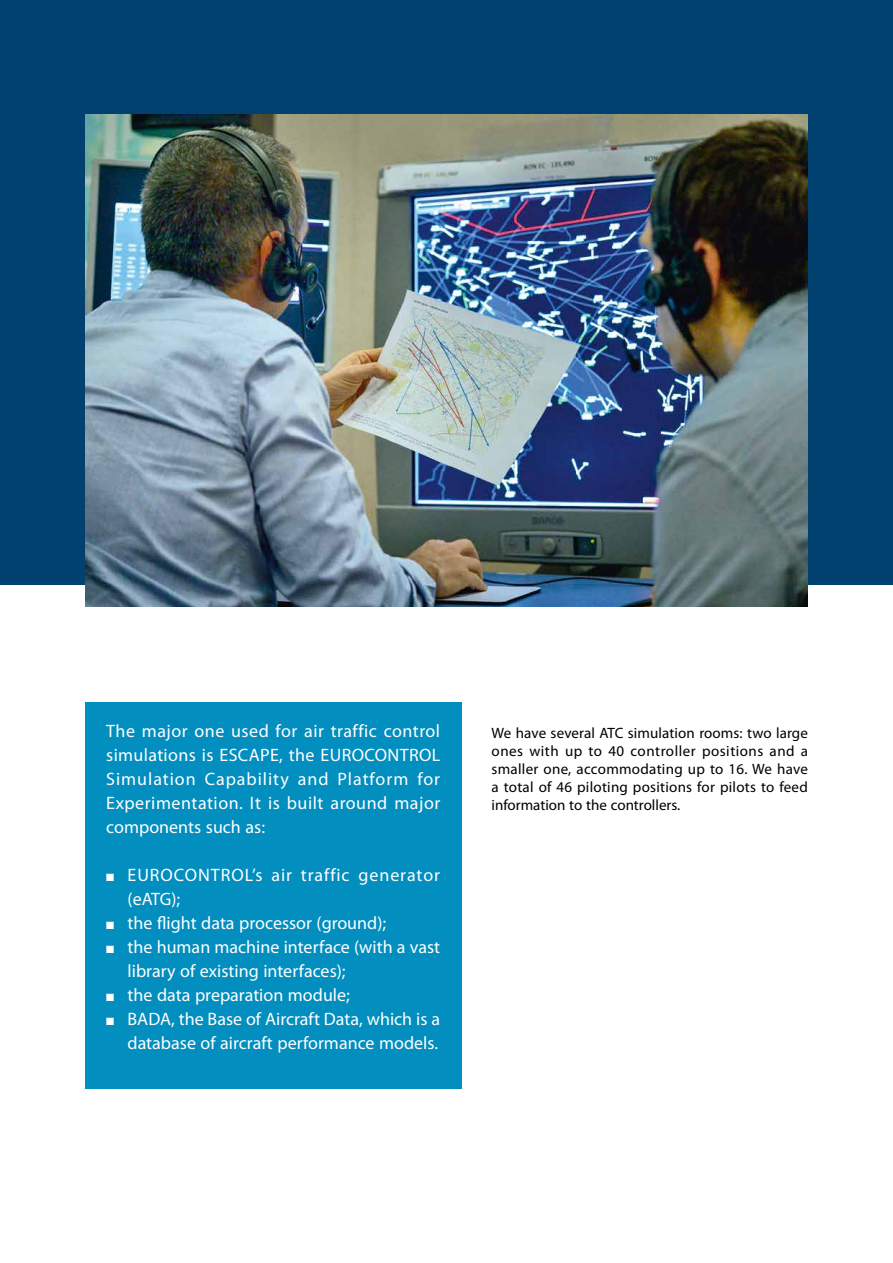
<style>
.page{position:relative;width:893px;height:1263px;background:#fff}
.page>*{position:absolute;margin:0;border:0;box-sizing:border-box;transform-origin:0 0}
.t1{font:18px/24px "Myriad Pro";color:#fff;text-align:justify}
.t2{font:18px/24px "Myriad Pro";letter-spacing:.05em;color:#fff}
.t3{font:15px/18px "Myriad Pro";color:#000;text-align:justify}
</style>
<div class="page">
<div style="left:0;top:0;width:893px;height:585px;background:#00416f"></div>
<div style="left:85px;top:702px;width:376px;height:387px;background:#028ebe"></div>
<img style="left:85px;top:115px;width:723px;height:491px">
<p class="t1" style="left:106px;top:719px;width:335px">The major one used for air traffic control simulations is ESCAPE, the EUROCONTROL Simulation Capability and Platform for Experimentation. It is built around major components such as:</p>
<p class="t2" style="left:128px;top:863px;width:314px;text-indent:-21px">■ EUROCONTROL’s air traffic generator (eATG);</p>
<p class="t1" style="left:106px;top:911px;width:281px">■ the flight data processor (ground);</p>
<p class="t1" style="left:128px;top:935px;width:314px;text-indent:-21px">■ the human machine interface (with a vast library of existing interfaces);</p>
<p class="t1" style="left:106px;top:983px;width:245px">■ the data preparation module;</p>
<p class="t1" style="left:106px;top:1007px;width:335px;text-align:right">■ BADA, the Base of Aircraft Data, which is a database of aircraft performance models.</p>
<p class="t3" style="left:492px;top:724px;width:318px">We have several ATC simulation rooms: two large ones with up to 40 controller positions and a smaller one, accommodating up to 16. We have a total of 46 piloting positions for pilots to feed information to the controllers.</p>
</div>
